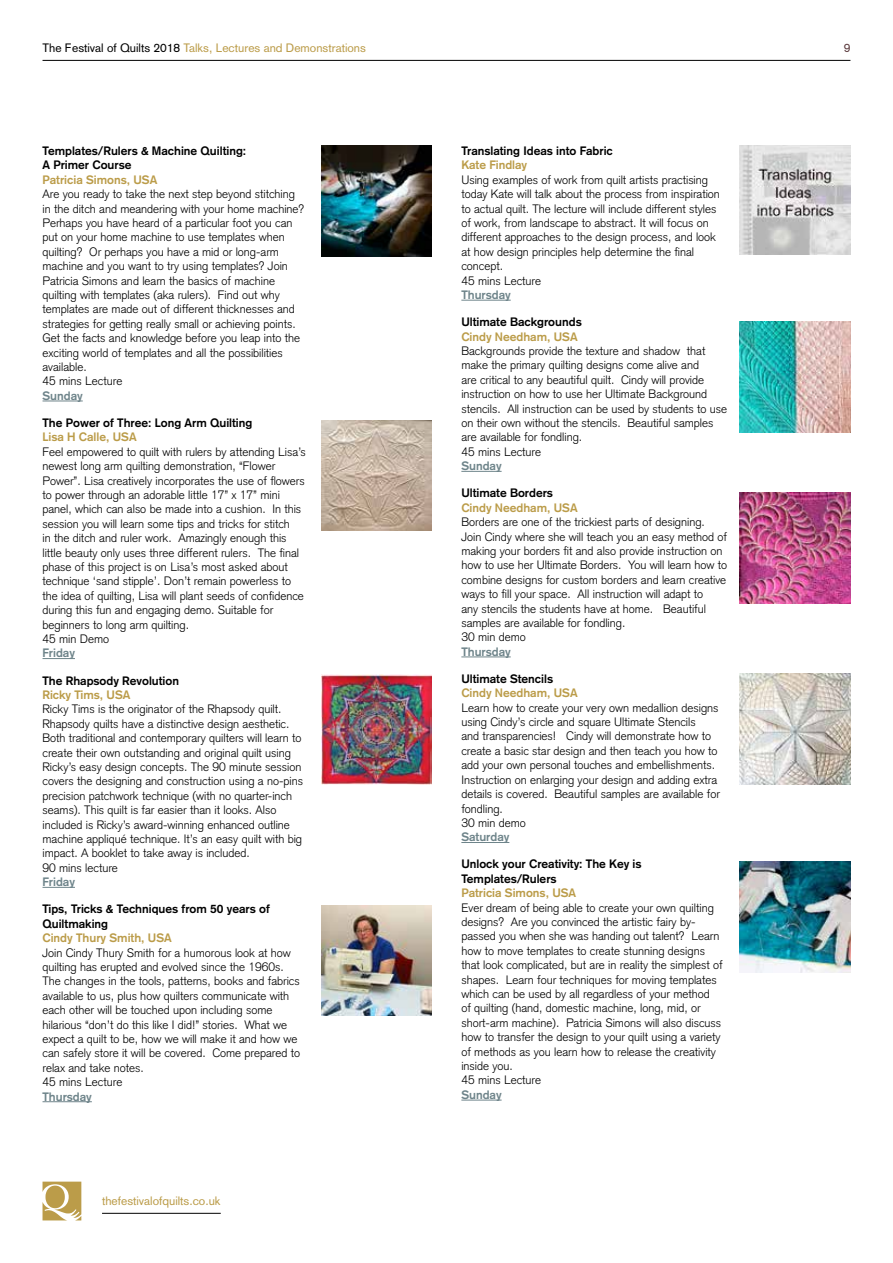
<style>
.page{position:relative;width:893px;height:1263px;background:#fff}
.page>*{position:absolute;margin:0;border:0;box-sizing:border-box;transform-origin:0 0}
.t1{font:300 12px/14.4px "Akzidenz Grotesk";color:#000}
.t2{font:700 12px/14.4px "Akzidenz Grotesk";color:#000}
.t3{font:700 12px "Akzidenz Grotesk";color:#bb9c49}
.t4{font:12px "Akzidenz Grotesk";color:#bb9c49}
.t5{font:700 12px "Akzidenz Grotesk";color:#6e848a}
.t6{font:12px "Akzidenz Grotesk";color:#58373a}
.s1{color:#000}
</style>
<div class="page">
<hr style="left:43px;top:60px;width:807px;height:1px;background:#000">
<svg style="left:43px;top:1181px;width:38px;height:39px"></svg>
<hr style="left:102px;top:1213px;width:119px;height:1px;background:#000">
<hr style="left:43px;top:401px;width:40px;height:1px;background:#6e848a">
<hr style="left:43px;top:658px;width:32px;height:1px;background:#6e848a">
<hr style="left:43px;top:887px;width:32px;height:1px;background:#6e848a">
<hr style="left:43px;top:1101px;width:49px;height:1px;background:#6e848a">
<hr style="left:461px;top:300px;width:50px;height:1px;background:#6e848a">
<hr style="left:461px;top:471px;width:41px;height:1px;background:#6e848a">
<hr style="left:461px;top:657px;width:50px;height:1px;background:#6e848a">
<hr style="left:461px;top:842px;width:48px;height:1px;background:#6e848a">
<hr style="left:461px;top:1100px;width:41px;height:1px;background:#6e848a">
<img style="left:321px;top:146px;width:111px;height:110px">
<img style="left:321px;top:420px;width:111px;height:111px">
<img style="left:321px;top:675px;width:111px;height:110px">
<img style="left:321px;top:906px;width:111px;height:110px">
<img style="left:740px;top:146px;width:110px;height:109px">
<img style="left:740px;top:674px;width:110px;height:110px">
<img style="left:740px;top:492px;width:110px;height:111px">
<img style="left:740px;top:321px;width:110px;height:111px">
<img style="left:740px;top:861px;width:110px;height:111px">
<p class="t4" style="left:43px;top:40px;width:325px"><span class="s1">The Festival of Quilts 2018</span> Talks, Lectures and Demonstrations</p>
<p class="t6" style="left:844px;top:40px;width:8px">9</p>
<p class="t2" style="left:43px;top:143px;width:205px">Templates/Rulers &amp; Machine Quilting:<br>A Primer Course</p>
<p class="t3" style="left:43px;top:172px;width:116px">Patricia Simons, USA</p>
<p class="t1" style="left:43px;top:187px;width:263px">Are you ready to take the next step beyond stitching in the ditch and meandering with your home machine?<br>Perhaps you have heard of a particular foot you can put on your home machine to use templates when quilting? Or perhaps you have a mid or long-arm machine and you want to try using templates? Join Patricia Simons and learn the basics of machine quilting with templates (aka rulers). Find out why templates are made out of different thicknesses and strategies for getting really small or achieving points.<br>Get the facts and knowledge before you leap into the exciting world of templates and all the possibilities available.<br>45 mins Lecture</p>
<p class="t5" style="left:43px;top:388px;width:42px">Sunday</p>
<p class="t2" style="left:43px;top:415px;width:211px">The Power of Three: Long Arm Quilting</p>
<p class="t3" style="left:43px;top:430px;width:96px">Lisa H Calle, USA</p>
<p class="t1" style="left:43px;top:444px;width:265px">Feel empowered to quilt with rulers by attending Lisa’s newest long arm quilting demonstration, “Flower Power”. Lisa creatively incorporates the use of flowers to power through an adorable little 17” x 17” mini panel, which can also be made into a cushion. In this session you will learn some tips and tricks for stitch<br>in the ditch and ruler work. Amazingly enough this little beauty only uses three different rulers. The final phase of this project is on Lisa’s most asked about technique ‘sand stipple’. Don’t remain powerless to the idea of quilting, Lisa will plant seeds of confidence during this fun and engaging demo. Suitable for beginners to long arm quilting.<br>45 min Demo</p>
<p class="t5" style="left:43px;top:646px;width:34px">Friday</p>
<p class="t2" style="left:43px;top:673px;width:138px">The Rhapsody Revolution</p>
<p class="t3" style="left:43px;top:688px;width:89px">Ricky Tims, USA</p>
<p class="t1" style="left:43px;top:702px;width:262px">Ricky Tims is the originator of the Rhapsody quilt.<br>Rhapsody quilts have a distinctive design aesthetic.<br>Both traditional and contemporary quilters will learn to create their own outstanding and original quilt using Ricky’s easy design concepts. The 90 minute session covers the designing and construction using a no-pins precision patchwork technique (with no quarter-inch seams). This quilt is far easier than it looks. Also included is Ricky’s award-winning enhanced outline machine appliqué technique. It’s an easy quilt with big impact. A booklet to take away is included.<br>90 mins lecture</p>
<p class="t5" style="left:43px;top:875px;width:34px">Friday</p>
<p class="t2" style="left:43px;top:902px;width:229px">Tips, Tricks &amp; Techniques from 50 years of<br>Quiltmaking</p>
<p class="t3" style="left:43px;top:931px;width:131px">Cindy Thury Smith, USA</p>
<p class="t1" style="left:43px;top:945px;width:259px">Join Cindy Thury Smith for a humorous look at how quilting has erupted and evolved since the 1960s.<br>The changes in the tools, patterns, books and fabrics available to us, plus how quilters communicate with each other will be touched upon including some hilarious “don’t do this like I did!” stories. What we expect a quilt to be, how we will make it and how we can safely store it will be covered. Come prepared to relax and take notes.<br>45 mins Lecture</p>
<p class="t5" style="left:43px;top:1089px;width:51px">Thursday</p>
<p class="t4" style="left:102px;top:1193px;width:120px">thefestivalofquilts.co.uk</p>
<p class="t2" style="left:461px;top:143px;width:153px">Translating Ideas into Fabric</p>
<p class="t3" style="left:461px;top:158px;width:67px">Kate Findlay</p>
<p class="t1" style="left:461px;top:172px;width:260px">Using examples of work from quilt artists practising today Kate will talk about the process from inspiration to actual quilt. The lecture will include different styles of work, from landscape to abstract. It will focus on different approaches to the design process, and look at how design principles help determine the final concept.<br>45 mins Lecture</p>
<p class="t5" style="left:461px;top:288px;width:51px">Thursday</p>
<p class="t2" style="left:461px;top:315px;width:122px">Ultimate Backgrounds</p>
<p class="t3" style="left:461px;top:329px;width:118px">Cindy Needham, USA</p>
<p class="t1" style="left:461px;top:344px;width:267px">Backgrounds provide the texture and shadow that make the primary quilting designs come alive and<br>are critical to any beautiful quilt. Cindy will provide instruction on how to use her Ultimate Background stencils. All instruction can be used by students to use on their own without the stencils. Beautiful samples are available for fondling.<br>45 mins Lecture</p>
<p class="t5" style="left:461px;top:459px;width:42px">Sunday</p>
<p class="t2" style="left:461px;top:486px;width:93px">Ultimate Borders</p>
<p class="t3" style="left:461px;top:500px;width:118px">Cindy Needham, USA</p>
<p class="t1" style="left:461px;top:515px;width:267px">Borders are one of the trickiest parts of designing.<br>Join Cindy where she will teach you an easy method of making your borders fit and also provide instruction on how to use her Ultimate Borders. You will learn how to combine designs for custom borders and learn creative ways to fill your space. All instruction will adapt to<br>any stencils the students have at home. Beautiful samples are available for fondling.<br>30 min demo</p>
<p class="t5" style="left:461px;top:644px;width:51px">Thursday</p>
<p class="t2" style="left:461px;top:671px;width:93px">Ultimate Stencils</p>
<p class="t3" style="left:461px;top:686px;width:118px">Cindy Needham, USA</p>
<p class="t1" style="left:461px;top:700px;width:260px">Learn how to create your very own medallion designs using Cindy’s circle and square Ultimate Stencils<br>and transparencies! Cindy will demonstrate how to create a basic star design and then teach you how to add your own personal touches and embellishments.<br>Instruction on enlarging your design and adding extra details is covered. Beautiful samples are available for fondling.<br>30 min demo</p>
<p class="t5" style="left:461px;top:830px;width:49px">Saturday</p>
<p class="t2" style="left:461px;top:857px;width:182px">Unlock your Creativity: The Key is<br>Templates/Rulers</p>
<p class="t3" style="left:461px;top:886px;width:116px">Patricia Simons, USA</p>
<p class="t1" style="left:461px;top:900px;width:263px">Ever dream of being able to create your own quilting designs? Are you convinced the artistic fairy by&shy;passed you when she was handing out talent? Learn how to move templates to create stunning designs that look complicated, but are in reality the simplest of shapes. Learn four techniques for moving templates which can be used by all regardless of your method<br>of quilting (hand, domestic machine, long, mid, or short-arm machine). Patricia Simons will also discuss how to transfer the design to your quilt using a variety of methods as you learn how to release the creativity inside you.<br>45 mins Lecture</p>
<p class="t5" style="left:461px;top:1087px;width:42px">Sunday</p>
</div>
